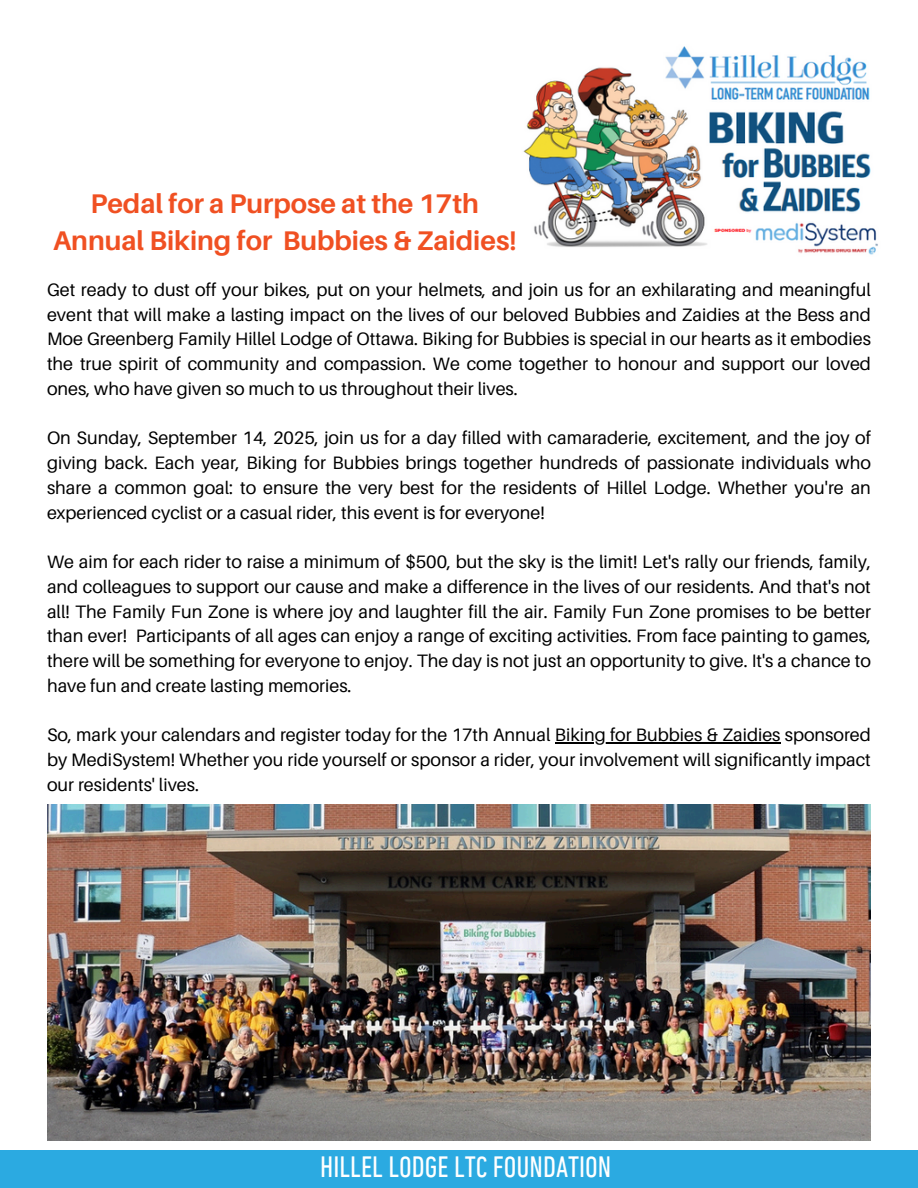
<style>
.page{position:relative;width:918px;height:1188px;background:#fff}
.page>*{position:absolute;margin:0;border:0;box-sizing:border-box;transform-origin:0 0}
.t1{font:condensed 30px "DIN Next LT Pro";color:#fff}
.t2{font:700 27px/37.2px "Aileron";color:#f05022;text-align:center}
.t3{font:18px/24.8px "Aileron";color:#000;text-align:justify}
</style>
<div class="page">
<div style="left:0;top:1150px;width:918px;height:38px;background:#2baae1"></div>
<hr style="left:555px;top:742px;width:226px;height:2px;background:#000">
<img style="left:523px;top:46px;width:355px;height:209px">
<img style="left:47px;top:804px;width:824px;height:337px">
<p class="t2" style="left:53px;top:184px;width:465px">Pedal for a Purpose at the 17th<br>Annual Biking for Bubbies &amp; Zaidies!</p>
<p class="t3" style="left:47px;top:277px;width:825px">Get ready to dust off your bikes, put on your helmets, and join us for an exhilarating and meaningful event that will make a lasting impact on the lives of our beloved Bubbies and Zaidies at the Bess and Moe Greenberg Family Hillel Lodge of Ottawa. Biking for Bubbies is special in our hearts as it embodies the true spirit of community and compassion. We come together to honour and support our loved ones, who have given so much to us throughout their lives.</p>
<h2 class="t3" style="left:47px;top:425px;width:825px">On Sunday, September 14, 2025, join us for a day filled with camaraderie, excitement, and the joy of giving back. Each year, Biking for Bubbies brings together hundreds of passionate individuals who share a common goal: to ensure the very best for the residents of Hillel Lodge. Whether you're an experienced cyclist or a casual rider, this event is for everyone!</h2>
<p class="t3" style="left:47px;top:549px;width:825px">We aim for each rider to raise a minimum of $500, but the sky is the limit! Let's rally our friends, family, and colleagues to support our cause and make a difference in the lives of our residents. And that's not all! The Family Fun Zone is where joy and laughter fill the air. Family Fun Zone promises to be better than ever! Participants of all ages can enjoy a range of exciting activities. From face painting to games, there will be something for everyone to enjoy. The day is not just an opportunity to give. It's a chance to have fun and create lasting memories.</p>
<p class="t3" style="left:47px;top:722px;width:825px">So, mark your calendars and register today for the 17th Annual Biking for Bubbies &amp; Zaidies sponsored</p>
<p class="t3" style="left:47px;top:747px;width:825px">by MediSystem! Whether you ride yourself or sponsor a rider, your involvement will significantly impact our residents' lives.</p>
<p class="t1" style="left:320px;top:1155px;width:293px">HILLEL LODGE LTC FOUNDATION</p>
</div>
